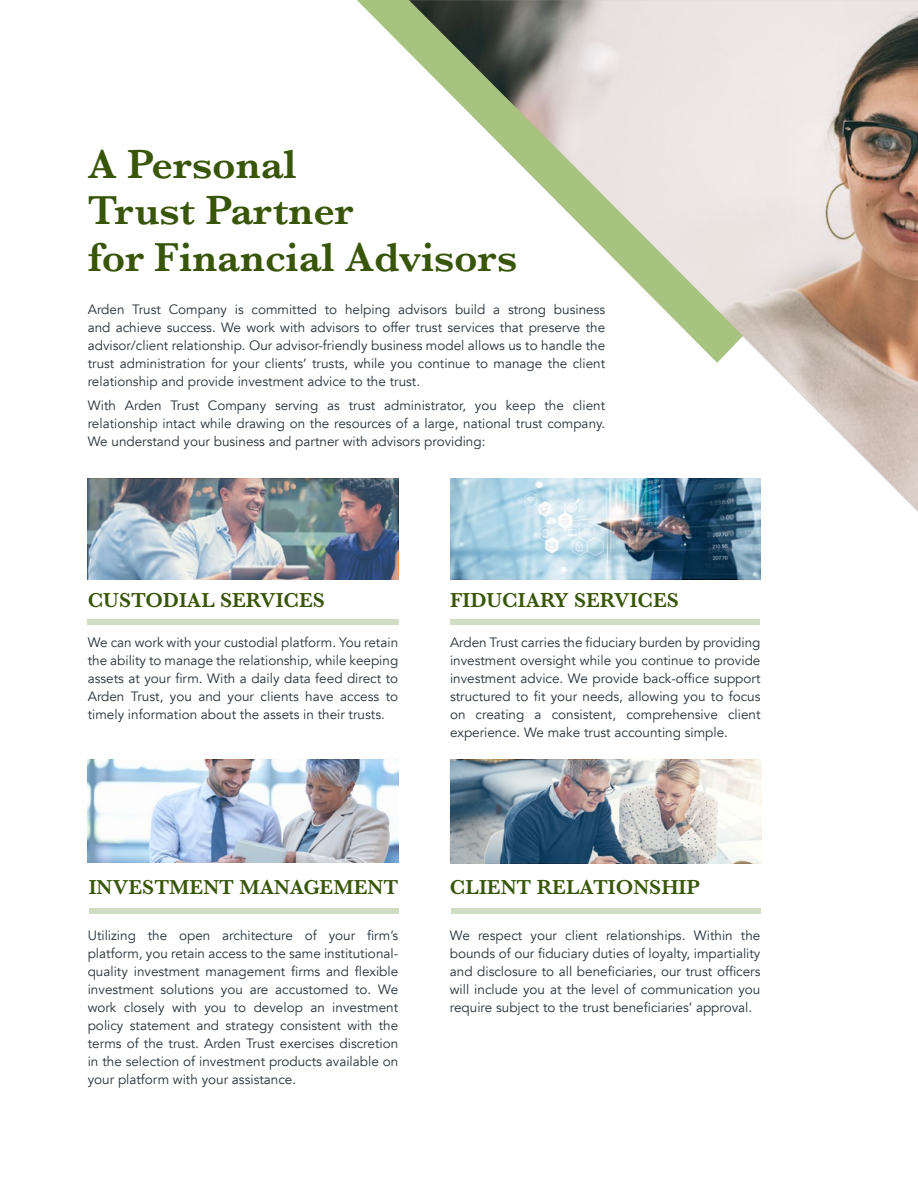
<style>
.page{position:relative;width:918px;height:1188px;background:#fff}
.page>*{position:absolute;margin:0;border:0;box-sizing:border-box;transform-origin:0 0}
.t1{font:600 42px/46.5px "Baskerville";color:#395509}
.t2{font:600 21px "Baskerville";color:#395509}
.t3{font:13.5px/18px "Avenir";color:#273139;text-align:justify}
</style>
<div class="page">
<div style="left:88px;top:619px;width:311px;height:6px;background:#d0ddc2"></div>
<div style="left:450px;top:619px;width:310px;height:6px;background:#d0ddc2"></div>
<div style="left:89px;top:908px;width:310px;height:6px;background:#d0ddc2"></div>
<div style="left:451px;top:908px;width:309px;height:6px;background:#d0ddc2"></div>
<img style="left:450px;top:0;width:468px;height:511px">
<svg style="left:357px;top:0;width:386px;height:363px"></svg>
<img style="left:88px;top:479px;width:310px;height:101px">
<img style="left:450px;top:479px;width:310px;height:100px">
<img style="left:88px;top:760px;width:310px;height:103px">
<img style="left:450px;top:760px;width:311px;height:104px">
<h1 class="t1" style="left:88px;top:141px;width:431px">A Personal<br>Trust Partner<br>for Financial Advisors</h1>
<p class="t3" style="left:88px;top:300px;width:519px">Arden Trust Company is committed to helping advisors build a strong business and achieve success. We work with advisors to offer trust services that preserve the advisor/client relationship. Our advisor-friendly business model allows us to handle the trust administration for your clients’ trusts, while you continue to manage the client relationship and provide investment advice to the trust.</p>
<p class="t3" style="left:88px;top:396px;width:519px">With Arden Trust Company serving as trust administrator, you keep the client relationship intact while drawing on the resources of a large, national trust company.<br>We understand your business and partner with advisors providing:</p>
<h2 class="t2" style="left:88px;top:586px;width:239px">CUSTODIAL SERVICES</h2>
<p class="t3" style="left:88px;top:634px;width:312px">We can work with your custodial platform. You retain the ability to manage the relationship, while keeping assets at your firm. With a daily data feed direct to Arden Trust, you and your clients have access to timely information about the assets in their trusts.</p>
<h2 class="t2" style="left:450px;top:586px;width:230px">FIDUCIARY SERVICES</h2>
<p class="t3" style="left:450px;top:634px;width:312px">Arden Trust carries the fiduciary burden by providing investment oversight while you continue to provide investment advice. We provide back-office support structured to fit your needs, allowing you to focus on creating a consistent, comprehensive client experience. We make trust accounting simple.</p>
<h2 class="t2" style="left:89px;top:873px;width:311px">INVESTMENT MANAGEMENT</h2>
<p class="t3" style="left:88px;top:926px;width:312px">Utilizing the open architecture of your firm’s platform, you retain access to the same institutional&shy;quality investment management firms and flexible investment solutions you are accustomed to. We work closely with you to develop an investment policy statement and strategy consistent with the terms of the trust. Arden Trust exercises discretion in the selection of investment products available on your platform with your assistance.</p>
<h2 class="t2" style="left:450px;top:873px;width:252px">CLIENT RELATIONSHIP</h2>
<p class="t3" style="left:450px;top:926px;width:312px">We respect your client relationships. Within the bounds of our fiduciary duties of loyalty, impartiality and disclosure to all beneficiaries, our trust officers will include you at the level of communication you require subject to the trust beneficiaries’ approval.</p>
</div>
